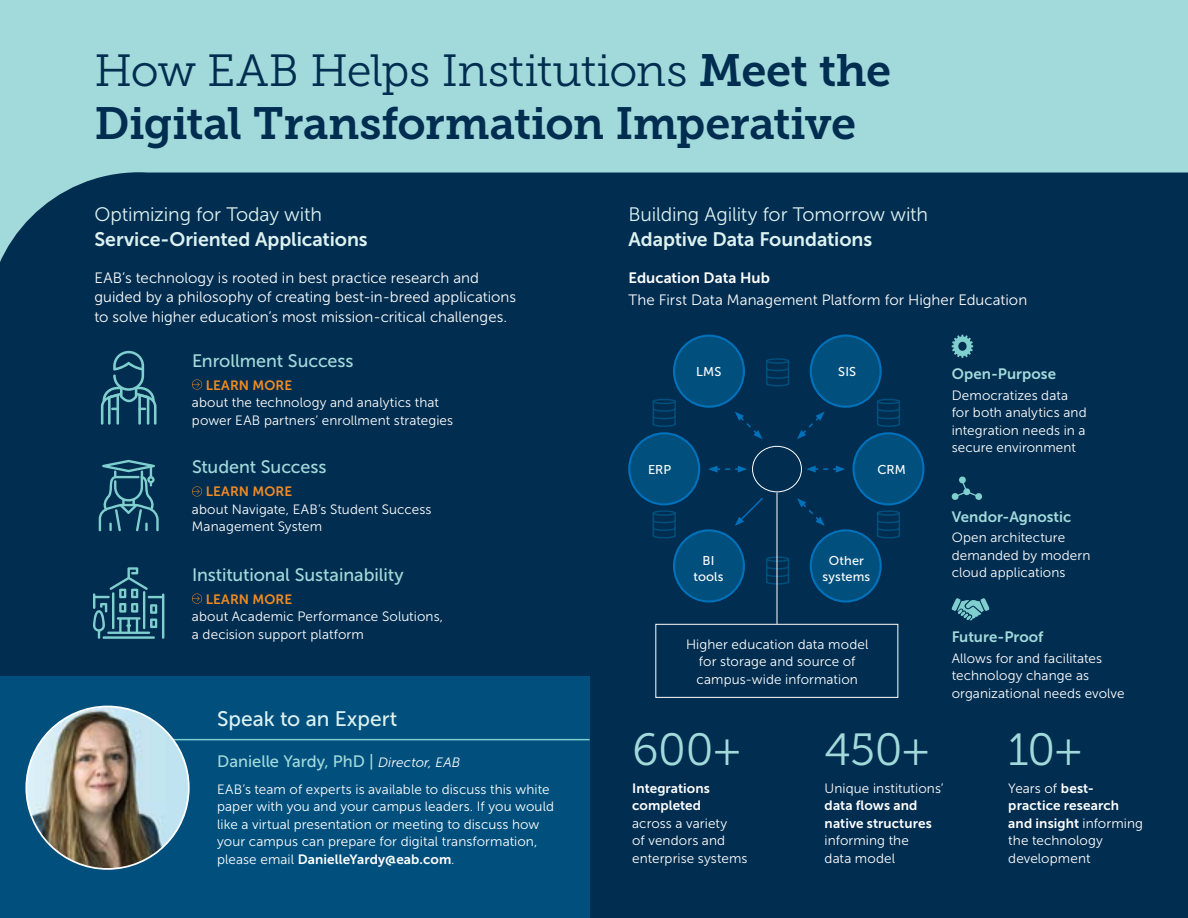
<style>
.page{position:relative;width:1188px;height:918px;background:#a2dadb}
.page>*{position:absolute;margin:0;border:0;box-sizing:border-box;transform-origin:0 0}
.t1{font:45px "Museo Slab 700";letter-spacing:-.015em;color:#002d50}
.t2{font:45px "Museo Slab 300";letter-spacing:-.01em;color:#002d50}
.t3{font:45px "Museo Slab 300";letter-spacing:-.01em;color:#a2dadb}
.t4{font:21px "Museo Sans 500";color:#ddf1f0}
.t5{font:19.5px "Museo Sans 300";letter-spacing:-.01em;color:#ddf1f0}
.t6{font:19.5px "Museo Sans 700";letter-spacing:-.005em;color:#ddf1f0}
.t7{font:18px "Museo Sans 500";letter-spacing:-.005em;color:#a2dadb}
.t8{font:16.5px "Museo Sans 500";color:#a2dadb}
.t9{font:15px/19.5px "Museo Sans 300";letter-spacing:.005em;color:#fff}
.t10{font:15px "Museo Sans 700";letter-spacing:.005em;color:#a2dadb}
.t11{font:15px "Museo Sans 700";letter-spacing:.005em;color:#fff}
.t12{font:13.5px/17.5px "Museo Sans 300";letter-spacing:.005em;color:#fff}
.t13{font:13.5px/17.5px "Museo Sans 700";letter-spacing:.01em;color:#fff}
.t14{font:13.5px "Museo Sans 700";color:#f18b21}
.t15{font:12.75px/16.6px "Museo Sans 500";letter-spacing:.01em;color:#fff;text-align:center}
.s1{font-family:"Museo Slab 700"}
.s2{font-family:"Museo Sans 300";font-style:italic;font-size:13.5px;color:#fff}
.s3{font-family:"Museo Sans 300"}
.s4{font-family:"Museo Sans 700"}
</style>
<div class="page">
<div style="left:0;top:172px;width:1188px;height:746px;background:#002d50"></div>
<svg style="left:93px;top:567px;width:71px;height:72px;background:#235973"></svg>
<svg style="left:99px;top:460px;width:60px;height:71px;background:#215771"></svg>
<svg style="left:101px;top:351px;width:56px;height:74px;background:#1f556f"></svg>
<div style="left:0;top:676px;width:590px;height:242px;background:#004f7d"></div>
<hr style="left:141px;top:739px;width:449px;height:1px;background:#7fcfcf">
<img style="left:26px;top:706px;width:163px;height:163px;border-radius:81px">
<svg style="left:708px;top:466px;width:39px;height:7px"></svg>
<svg style="left:806px;top:466px;width:39px;height:7px"></svg>
<svg style="left:735px;top:412px;width:28px;height:27px"></svg>
<svg style="left:797px;top:498px;width:28px;height:28px"></svg>
<svg style="left:797px;top:412px;width:28px;height:27px"></svg>
<svg style="left:735px;top:496px;width:30px;height:30px"></svg>
<div style="left:811px;top:530px;width:70px;height:71px;background:#004f7d;border-radius:50%"></div>
<div style="left:810px;top:529px;width:72px;height:74px;border:2px solid #0071ba;border-radius:50%"></div>
<div style="left:854px;top:433px;width:69px;height:71px;background:#004f7d;border-radius:50%"></div>
<div style="left:852px;top:432px;width:72px;height:73px;border:2px solid #0071ba;border-radius:50%"></div>
<div style="left:752px;top:446px;width:50px;height:46px;border:1px solid #fff;border-radius:50%"></div>
<div style="left:811px;top:336px;width:70px;height:71px;background:#004f7d;border-radius:50%"></div>
<div style="left:810px;top:335px;width:72px;height:73px;border:2px solid #0071ba;border-radius:50%"></div>
<div style="left:674px;top:336px;width:70px;height:71px;background:#004f7d;border-radius:50%"></div>
<div style="left:673px;top:335px;width:72px;height:73px;border:2px solid #0071ba;border-radius:50%"></div>
<div style="left:629px;top:433px;width:70px;height:71px;background:#004f7d;border-radius:50%"></div>
<div style="left:628px;top:432px;width:72px;height:73px;border:2px solid #0071ba;border-radius:50%"></div>
<div style="left:674px;top:530px;width:70px;height:71px;background:#004f7d;border-radius:50%"></div>
<div style="left:673px;top:529px;width:72px;height:74px;border:2px solid #0071ba;border-radius:50%"></div>
<svg style="left:765px;top:358px;width:25px;height:29px"></svg>
<svg style="left:765px;top:556px;width:25px;height:29px"></svg>
<svg style="left:876px;top:510px;width:25px;height:29px"></svg>
<svg style="left:876px;top:398px;width:25px;height:30px"></svg>
<svg style="left:652px;top:510px;width:25px;height:29px"></svg>
<svg style="left:652px;top:398px;width:25px;height:30px"></svg>
<hr style="left:777px;top:493px;width:1px;height:131px;background:#fff">
<div style="left:655px;top:624px;width:243px;height:74px;border:1px solid #fff"></div>
<svg style="left:952px;top:335px;width:21px;height:23px"></svg>
<svg style="left:951px;top:476px;width:32px;height:24px"></svg>
<svg style="left:952px;top:598px;width:37px;height:22px"></svg>
<svg style="left:192px;top:486px;width:10px;height:10px"></svg>
<svg style="left:192px;top:379px;width:10px;height:11px"></svg>
<svg style="left:192px;top:594px;width:10px;height:10px"></svg>
<h1 class="t2" style="left:94px;top:46px;width:798px">How EAB Helps Institutions <span class="s1">Meet the</span></h1>
<h1 class="t1" style="left:94px;top:98px;width:763px">Digital Transformation Imperative</h1>
<h3 class="t5" style="left:94px;top:203px;width:229px">Optimizing for Today with</h3>
<h3 class="t6" style="left:94px;top:228px;width:275px">Service-Oriented Applications</h3>
<p class="t9" style="left:94px;top:268px;width:423px">EAB’s technology is rooted in best practice research and guided by a philosophy of creating best-in-breed applications to solve higher education’s most mission-critical challenges.</p>
<h3 class="t7" style="left:192px;top:351px;width:163px">Enrollment Success</h3>
<p class="t14" style="left:206px;top:377px;width:88px">LEARN MORE</p>
<p class="t12" style="left:192px;top:394px;width:263px">about the technology and analytics that power EAB partners’ enrollment strategies</p>
<h3 class="t7" style="left:192px;top:457px;width:136px">Student Success</h3>
<p class="t14" style="left:206px;top:484px;width:88px">LEARN MORE</p>
<p class="t12" style="left:192px;top:500px;width:241px">about Navigate, EAB’s Student Success<br>Management System</p>
<h3 class="t7" style="left:192px;top:565px;width:213px">Institutional Sustainability</h3>
<p class="t14" style="left:206px;top:592px;width:88px">LEARN MORE</p>
<p class="t12" style="left:192px;top:608px;width:253px">about Academic Performance Solutions, a decision support platform</p>
<h2 class="t4" style="left:217px;top:707px;width:182px">Speak to an Expert</h2>
<p class="t8" style="left:217px;top:753px;width:245px">Danielle Yardy, PhD | <span class="s2">Director, EAB</span></p>
<p class="t12" style="left:217px;top:780px;width:338px">EAB’s team of experts is available to discuss this white paper with you and your campus leaders. If you would like a virtual presentation or meeting to discuss how your campus can prepare for digital transformation,</p>
<p class="t13" style="left:217px;top:851px;width:239px"><span class="s3">please email</span> DanielleYardy@eab.com<span class="s3">.</span></p>
<h3 class="t5" style="left:628px;top:203px;width:301px">Building Agility for Tomorrow with</h3>
<h3 class="t6" style="left:628px;top:228px;width:245px">Adaptive Data Foundations</h3>
<p class="t11" style="left:628px;top:269px;width:143px">Education Data Hub</p>
<p class="t9" style="left:628px;top:290px;width:400px">The First Data Management Platform for Higher Education</p>
<p class="t15" style="left:696px;top:363px;width:27px">LMS</p>
<p class="t15" style="left:838px;top:363px;width:19px">SIS</p>
<p class="t10" style="left:952px;top:365px;width:106px">Open-Purpose</p>
<p class="t12" style="left:952px;top:386px;width:137px">Democratizes data for both analytics and integration needs in a secure environment</p>
<p class="t15" style="left:648px;top:462px;width:25px">ERP</p>
<p class="t15" style="left:877px;top:462px;width:30px">CRM</p>
<p class="t15" style="left:694px;top:552px;width:32px">BI tools</p>
<p class="t15" style="left:823px;top:552px;width:49px">Other systems</p>
<p class="t12" style="left:686px;top:636px;width:184px;text-align:center">Higher education data model for storage and source of campus-wide information</p>
<p class="t10" style="left:952px;top:508px;width:121px">Vendor-Agnostic</p>
<p class="t12" style="left:952px;top:529px;width:140px">Open architecture demanded by modern cloud applications</p>
<p class="t10" style="left:952px;top:629px;width:93px">Future-Proof</p>
<p class="t12" style="left:952px;top:650px;width:174px">Allows for and facilitates technology change as organizational needs evolve</p>
<h1 class="t3" style="left:632px;top:725px;width:110px">600+</h1>
<h1 class="t3" style="left:825px;top:725px;width:106px">450+</h1>
<h1 class="t3" style="left:1008px;top:725px;width:75px">10+</h1>
<p class="t13" style="left:632px;top:779px;width:79px">Integrations completed</p>
<p class="t12" style="left:632px;top:815px;width:117px">across a variety<br>of vendors and enterprise systems</p>
<p class="t12" style="left:825px;top:780px;width:121px">Unique institutions’</p>
<p class="t13" style="left:825px;top:797px;width:109px">data flows and native structures</p>
<p class="t12" style="left:825px;top:832px;width:86px">informing the data model</p>
<p class="t12" style="left:1008px;top:780px;width:87px">Years of <span class="s4">best-</span></p>
<p class="t13" style="left:1008px;top:797px;width:136px">practice research and insight <span class="s3">informing</span></p>
<p class="t12" style="left:1008px;top:832px;width:96px">the technology development</p>
</div>
